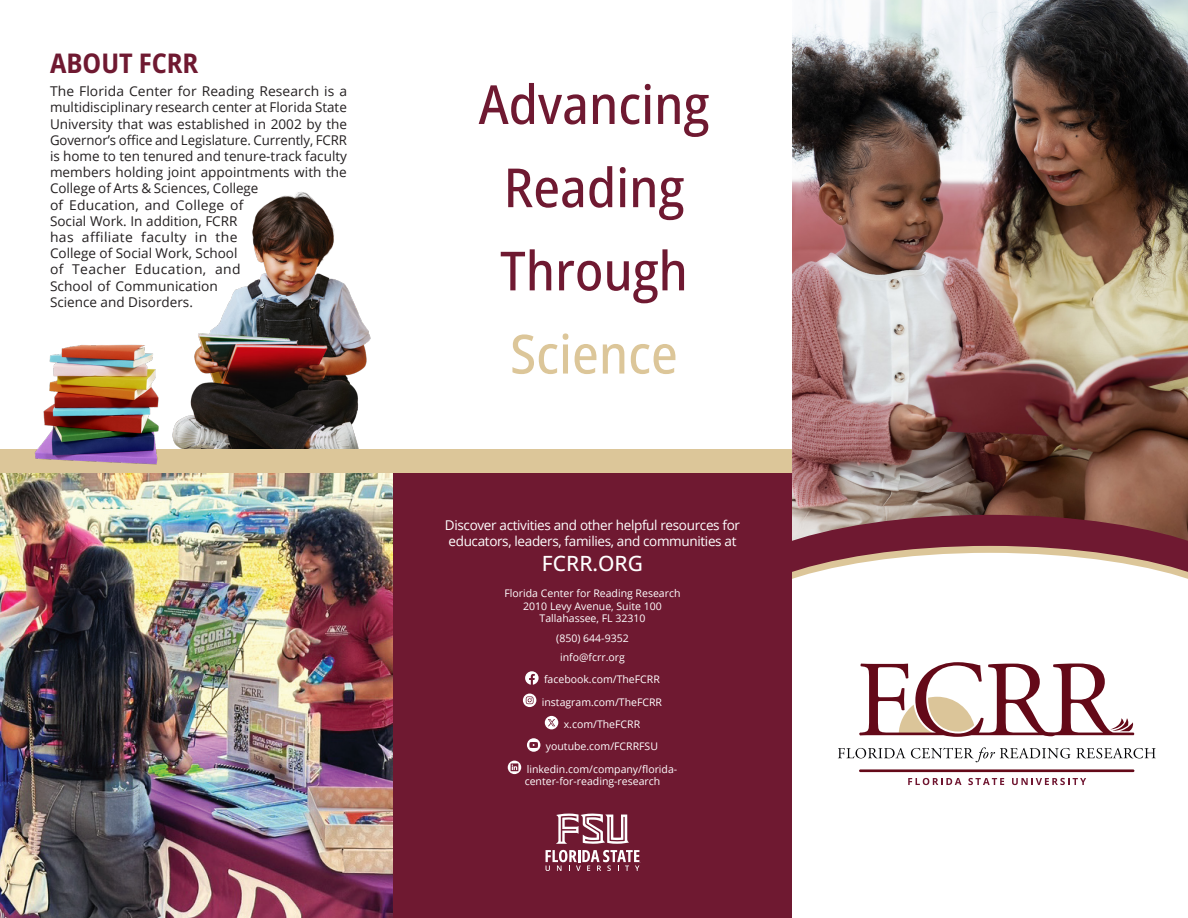
<style>
.page{position:relative;width:1188px;height:918px;background:#fff}
.page>*{position:absolute;margin:0;border:0;box-sizing:border-box;transform-origin:0 0}
.Header_1{font:500 semi-condensed 54px "Open Sans";color:#6f1931}
.Header_1-2{font:500 semi-condensed 54px "Open Sans";color:#dcc699}
.Header_2{font:700 semi-condensed 27px "Open Sans";color:#6f1931}
.t1{font:500 21px "Open Sans";color:#fff}
.t2{font:13.5px/16.2px "Open Sans";color:#231f20}
.t3{font:13.5px/16.2px "Open Sans";letter-spacing:-.025em;color:#fff}
.Contact{font:10.5px/12.6px "Open Sans";color:#fff;text-align:center}
</style>
<div class="page">
<img style="left:792px;top:0;width:396px;height:515px">
<svg style="left:792px;top:515px;width:396px;height:31px;background:#7c3543"></svg>
<svg style="left:792px;top:546px;width:396px;height:7px;background:#985a58"></svg>
<svg style="left:792px;top:553px;width:396px;height:26px"></svg>
<div style="left:393px;top:472px;width:399px;height:446px;background:#6f1931"></div>
<svg style="left:525px;top:671px;width:14px;height:14px"></svg>
<svg style="left:523px;top:694px;width:13px;height:13px"></svg>
<svg style="left:545px;top:716px;width:13px;height:13px"></svg>
<svg style="left:527px;top:738px;width:13px;height:14px"></svg>
<svg style="left:508px;top:761px;width:13px;height:13px"></svg>
<svg style="left:556px;top:814px;width:73px;height:30px"></svg>
<svg style="left:546px;top:850px;width:93px;height:21px"></svg>
<img style="left:0;top:472px;width:393px;height:446px">
<img style="left:172px;top:192px;width:199px;height:257px">
<div style="left:0;top:449px;width:792px;height:23px;background:#dcc699"></div>
<svg style="left:838px;top:747px;width:232px;height:15px"></svg>
<svg style="left:1076px;top:748px;width:80px;height:10px"></svg>
<svg style="left:859px;top:662px;width:276px;height:75px"></svg>
<hr style="left:859px;top:769px;width:275px;height:3px;background:#640918">
<svg style="left:908px;top:778px;width:53px;height:7px"></svg>
<svg style="left:968px;top:778px;width:36px;height:7px"></svg>
<svg style="left:1012px;top:778px;width:74px;height:7px"></svg>
<img style="left:35px;top:344px;width:124px;height:121px">
<p class="Header_2" style="left:50px;top:45px;width:150px">ABOUT FCRR</p>
<p class="t2" style="left:50px;top:83px;width:299px">The Florida Center for Reading Research is a multidisciplinary research center at Florida State University that was established in 2002 by the Governor’s office and Legislature. Currently, FCRR is home to ten tenured and tenure-track faculty members holding joint appointments with the College of Arts &amp; Sciences, College<br>of Education, and College of<br>Social Work. In addition, FCRR<br>has affiliate faculty in the<br>College of Social Work, School<br>of Teacher Education, and<br>School of Communication<br>Science and Disorders.</p>
<p class="Header_1" style="left:479px;top:67px;width:232px">Advancing</p>
<p class="Header_1" style="left:504px;top:151px;width:182px">Reading</p>
<p class="Header_1" style="left:500px;top:234px;width:189px">Through</p>
<p class="Header_1-2" style="left:510px;top:317px;width:169px">Science</p>
<p class="t3" style="left:445px;top:516px;width:297px">Discover activities and other helpful resources for educators, leaders, families, and communities at</p>
<p class="t1" style="left:542px;top:549px;width:103px">FCRR.ORG</p>
<p class="Contact" style="left:505px;top:587px;width:177px">Florida Center for Reading Research<br>2010 Levy Avenue, Suite 100<br>Tallahassee, FL 32310</p>
<p class="Contact" style="left:556px;top:631px;width:74px">(850) 644-9352</p>
<p class="Contact" style="left:560px;top:651px;width:66px">info@fcrr.org</p>
<p class="Contact" style="left:544px;top:673px;width:117px">facebook.com/TheFCRR</p>
<p class="Contact" style="left:542px;top:695px;width:122px">instagram.com/TheFCRR</p>
<p class="Contact" style="left:564px;top:718px;width:78px">x.com/TheFCRR</p>
<p class="Contact" style="left:546px;top:740px;width:114px">youtube.com/FCRRFSU</p>
<p class="Contact" style="left:525px;top:762px;width:154px;text-align:left">linkedin.com/company/florida&shy;center-for-reading-research</p>
</div>
